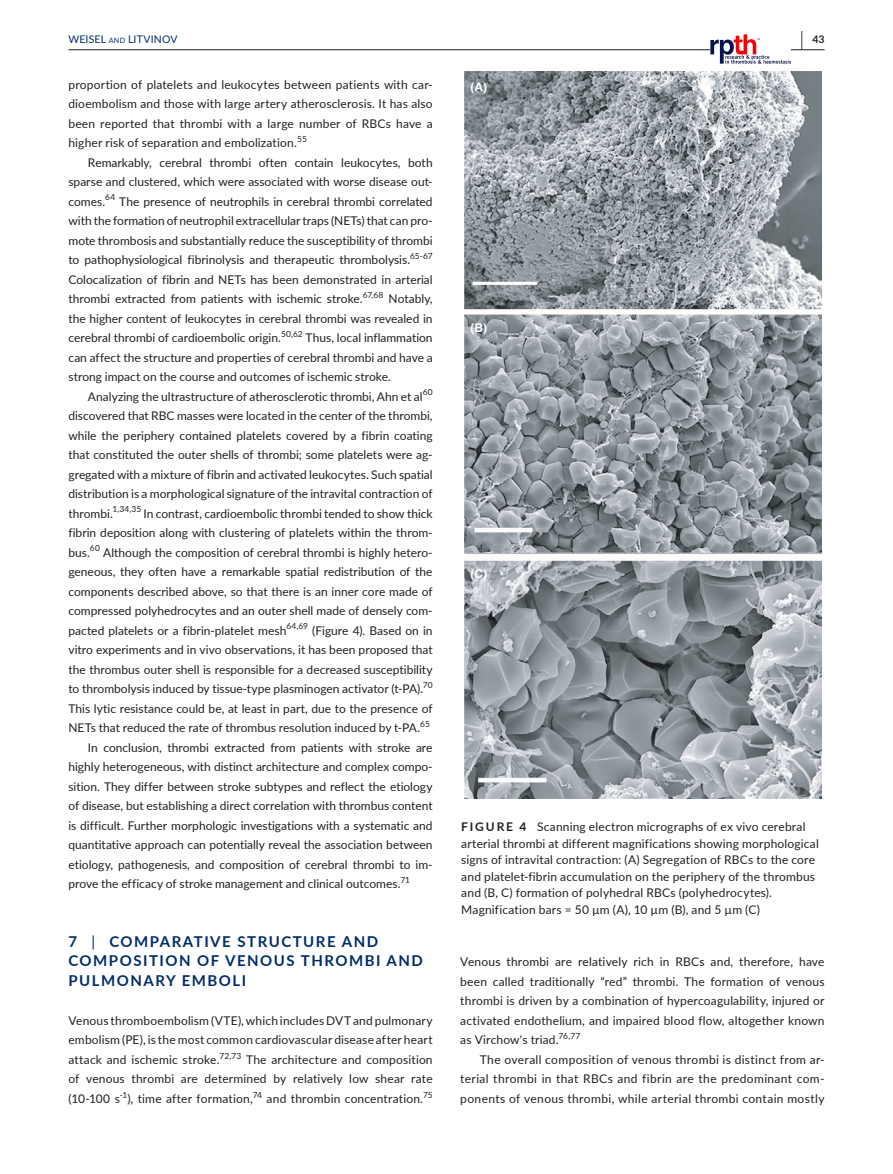
<style>
.page{position:relative;width:893px;height:1174px;background:#fff}
.page>*{position:absolute;margin:0;border:0;box-sizing:border-box;transform-origin:0 0}
.t1{font:700 15px/19.5px "Lato";letter-spacing:.1em;color:#002c6b}
.t2{font:12px/19.5px "Lato";letter-spacing:.005em;color:#231f20;text-align:justify}
.t3{font:700 12px "Helvetica";color:#fff}
.t4{font:10.5px "Lato";letter-spacing:.015em;color:#002c6b}
.t5{font:700 10.5px "Lato";color:#231f20}
.t6{font:8.4px "Lato";letter-spacing:-.005em;color:#231f20}
.s1{font-size:7.35px}
.s2{font-size:19.5px}
.s3{font-weight:700}
.s4{font-weight:400}
</style>
<div class="page">
<hr style="left:68px;top:49px;width:756px;height:1px;background:#231f20">
<svg style="left:710px;top:34px;width:81px;height:30px"></svg>
<img style="left:465px;top:72px;width:357px;height:727px">
<p class="t4" style="left:68px;top:31px;width:111px">WEISEL <span class="s1">and</span> LITVINOV</p>
<p class="t5" style="left:801px;top:31px;width:25px"><span class="s2">|</span> 43</p>
<p class="t2" style="left:68px;top:74px;width:366px">proportion of platelets and leukocytes between patients with car&shy;dioembolism and those with large artery atherosclerosis. It has also been reported that thrombi with a large number of RBCs have a higher risk of separation and embolization.</p>
<p class="t3" style="left:470px;top:79px;width:18px">(A)</p>
<p class="t6" style="left:297px;top:133px;width:11px">55</p>
<p class="t2" style="left:68px;top:152px;width:366px;text-indent:20px">Remarkably, cerebral thrombi often contain leukocytes, both sparse and clustered, which were associated with worse disease out&shy;comes.</p>
<p class="t6" style="left:105px;top:191px;width:12px">64</p>
<p class="t2" style="left:68px;top:191px;width:366px;text-indent:51px">The presence of neutrophils in cerebral thrombi correlated with the formation of neutrophil extracellular traps (NETs) that can pro&shy;mote thrombosis and substantially reduce the susceptibility of thrombi to pathophysiological fibrinolysis and therapeutic thrombolysis.</p>
<p class="t6" style="left:410px;top:250px;width:24px">65-67</p>
<p class="t2" style="left:68px;top:269px;width:366px">Colocalization of fibrin and NETs has been demonstrated in arterial thrombi extracted from patients with ischemic stroke.</p>
<p class="t6" style="left:363px;top:289px;width:22px">67,68</p>
<p class="t2" style="left:68px;top:288px;width:366px;text-indent:320px">Notably, the higher content of leukocytes in cerebral thrombi was revealed in cerebral thrombi of cardioembolic origin.</p>
<p class="t3" style="left:470px;top:320px;width:18px">(B)</p>
<p class="t6" style="left:281px;top:328px;width:23px">50,62</p>
<p class="t2" style="left:68px;top:327px;width:366px;text-indent:237px">Thus, local inflammation can affect the structure and properties of cerebral thrombi and have a strong impact on the course and outcomes of ischemic stroke.</p>
<p class="t2" style="left:88px;top:386px;width:336px">Analyzing the ultrastructure of atherosclerotic thrombi, Ahn et al</p>
<p class="t6" style="left:423px;top:386px;width:11px">60</p>
<p class="t2" style="left:68px;top:405px;width:366px">discovered that RBC masses were located in the center of the thrombi, while the periphery contained platelets covered by a fibrin coating that constituted the outer shells of thrombi; some platelets were ag&shy;gregated with a mixture of fibrin and activated leukocytes. Such spatial distribution is a morphological signature of the intravital contraction of thrombi.</p>
<p class="t6" style="left:112px;top:503px;width:30px">1,34,35</p>
<p class="t2" style="left:68px;top:503px;width:366px;text-indent:75px">In contrast, cardioembolic thrombi tended to show thick fibrin deposition along with clustering of platelets within the throm&shy;bus.</p>
<p class="t6" style="left:90px;top:542px;width:11px">60</p>
<p class="t2" style="left:68px;top:542px;width:366px;text-indent:35px">Although the composition of cerebral thrombi is highly hetero&shy;geneous, they often have a remarkable spatial redistribution of the components described above, so that there is an inner core made of compressed polyhedrocytes and an outer shell made of densely com&shy;pacted platelets or a fibrin-platelet mesh</p>
<p class="t3" style="left:470px;top:566px;width:18px">(C)</p>
<p class="t6" style="left:286px;top:620px;width:23px">64,69</p>
<p class="t2" style="left:68px;top:620px;width:366px;text-indent:244px">(Figure 4). Based on in vitro experiments and in vivo observations, it has been proposed that the thrombus outer shell is responsible for a decreased susceptibility to thrombolysis induced by tissue-type plasminogen activator (t-PA).</p>
<p class="t6" style="left:423px;top:679px;width:11px">70</p>
<p class="t2" style="left:68px;top:698px;width:366px">This lytic resistance could be, at least in part, due to the presence of<br>NETs that reduced the rate of thrombus resolution induced by t-PA.</p>
<p class="t6" style="left:420px;top:718px;width:11px">65</p>
<p class="t2" style="left:68px;top:737px;width:366px;text-indent:20px">In conclusion, thrombi extracted from patients with stroke are highly heterogeneous, with distinct architecture and complex compo&shy;sition. They differ between stroke subtypes and reflect the etiology of disease, but establishing a direct correlation with thrombus content is difficult. Further morphologic investigations with a systematic and quantitative approach can potentially reveal the association between etiology, pathogenesis, and composition of cerebral thrombi to im&shy;prove the efficacy of stroke management and clinical outcomes.<sup>71</sup></p>
<p class="t2" style="left:461px;top:818px;width:359px;line-height:16.5px;text-align:left"><span class="s3">FIGURE 4</span> Scanning electron micrographs of ex vivo cerebral arterial thrombi at different magnifications showing morphological signs of intravital contraction: (A) Segregation of RBCs to the core and platelet-fibrin accumulation on the periphery of the thrombus and (B, C) formation of polyhedral RBCs (polyhedrocytes).<br>Magnification bars = 50 µm (A), 10 µm (B), and 5 µm (C)</p>
<p class="t1" style="left:68px;top:931px;width:356px">7 <span class="s4">|</span> COMPARATIVE STRUCTURE AND<br>COMPOSITION OF VENOUS THROMBI AND<br>PULMONARY EMBOLI</p>
<p class="t2" style="left:68px;top:1010px;width:366px">Venous thromboembolism (VTE), which includes DVT and pulmonary embolism (PE), is the most common cardiovascular disease after heart attack and ischemic stroke.<sup>72,73</sup> The architecture and composition of venous thrombi are determined by relatively low shear rate (10-100 s<sup>-1</sup>), time after formation,<sup>74</sup> and thrombin concentration.<sup>75</sup></p>
<p class="t2" style="left:460px;top:951px;width:366px">Venous thrombi are relatively rich in RBCs and, therefore, have been called traditionally “red” thrombi. The formation of venous thrombi is driven by a combination of hypercoagulability, injured or activated endothelium, and impaired blood flow, altogether known as Virchow's triad.<sup>76,77</sup></p>
<p class="t2" style="left:460px;top:1049px;width:366px;text-indent:20px">The overall composition of venous thrombi is distinct from ar&shy;terial thrombi in that RBCs and fibrin are the predominant com&shy;ponents of venous thrombi, while arterial thrombi contain mostly</p>
</div>
